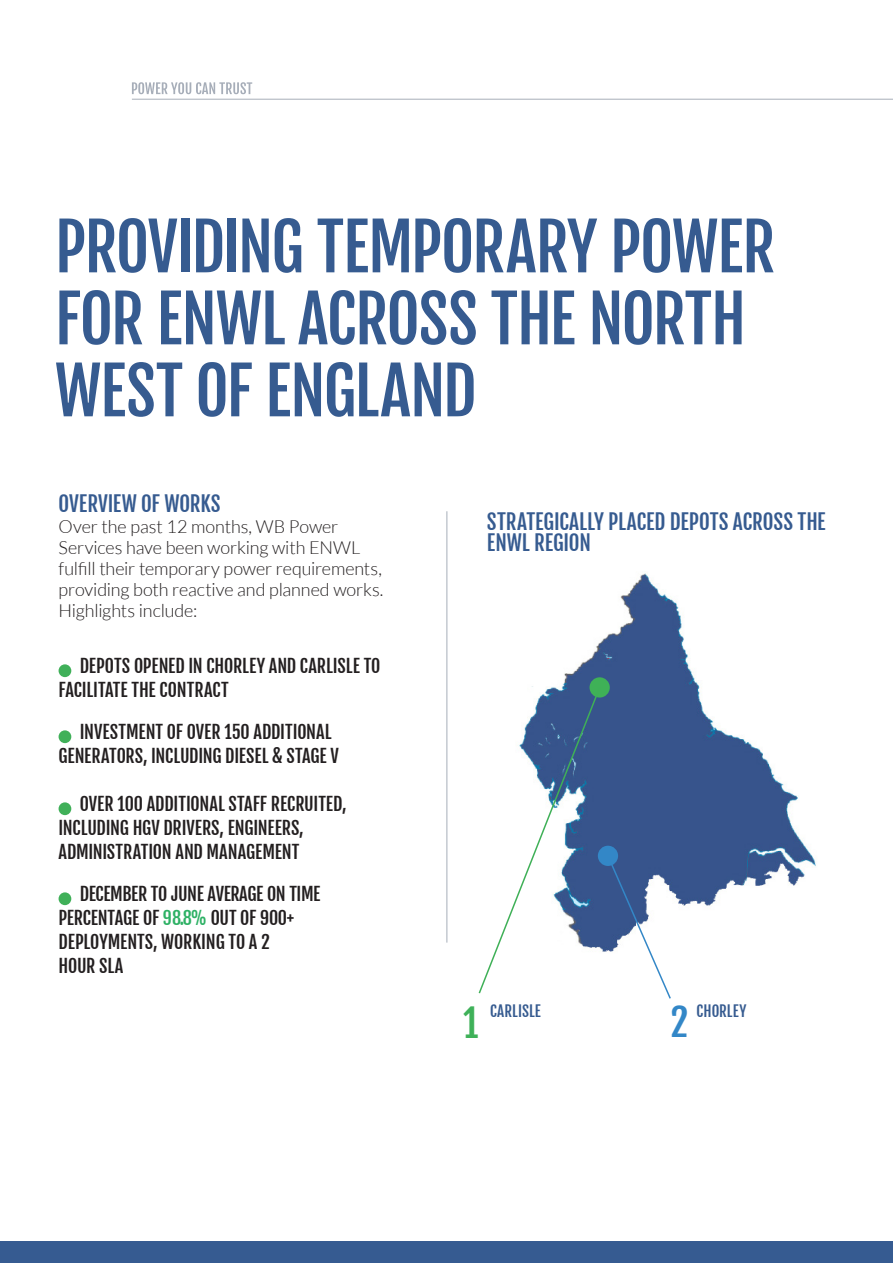
<style>
.page{position:relative;width:893px;height:1263px;background:#fff}
.page>*{position:absolute;margin:0;border:0;box-sizing:border-box;transform-origin:0 0}
.t1{font:64.5px/72px "Fjalla One";letter-spacing:-.02em;color:#365b90}
.t2{font:37.5px "Fjalla One";color:#3fb159}
.t3{font:37.5px "Fjalla One";color:#3387c7}
.t4{font:21px/21px "Fjalla One";letter-spacing:-.005em;color:#365b90}
.t5{font:18px/24px "Fjalla One";letter-spacing:-.005em;color:#231f20}
.t6{font:300 18px/21px "Lato";letter-spacing:-.005em;color:#231f20}
.t7{font:15px "Fjalla One";letter-spacing:.005em;color:#365b90}
.s1{color:#2eb165}
</style>
<div class="page">
<img style="left:562px;top:573px;width:254px;height:333px">
<hr style="left:132px;top:99px;width:761px;height:1px;background:#a7aeb9">
<svg style="left:132px;top:82px;width:120px;height:12px"></svg>
<hr style="left:446px;top:511px;width:1px;height:431px;background:#a7aeb9">
<div style="left:59px;top:664px;width:12px;height:13px;background:#40b059;border-radius:50%"></div>
<div style="left:59px;top:730px;width:12px;height:13px;background:#40b059;border-radius:50%"></div>
<div style="left:59px;top:802px;width:12px;height:13px;background:#40b059;border-radius:50%"></div>
<div style="left:59px;top:892px;width:12px;height:13px;background:#40b059;border-radius:50%"></div>
<div style="left:589px;top:677px;width:21px;height:20px;background:#3fb157;border-radius:50%"></div>
<svg style="left:478px;top:685px;width:194px;height:314px"></svg>
<div style="left:0;top:1241px;width:893px;height:22px;background:#365b91"></div>
<h1 class="t1" style="left:55px;top:211px;width:722px">PROVIDING TEMPORARY POWER<br>FOR ENWL ACROSS THE NORTH<br>WEST OF ENGLAND</h1>
<p class="t4" style="left:59px;top:493px;width:164px">OVERVIEW OF WORKS</p>
<p class="t6" style="left:59px;top:516px;width:326px">Over the past 12 months, WB Power Services have been working with ENWL fulfill their temporary power requirements, providing both reactive and planned works.<br>Highlights include:</p>
<p class="t5" style="left:59px;top:654px;width:323px;text-indent:21px">DEPOTS OPENED IN CHORLEY AND CARLISLE TO<br>FACILITATE THE CONTRACT</p>
<p class="t5" style="left:59px;top:720px;width:282px;text-indent:21px">INVESTMENT OF OVER 150 ADDITIONAL<br>GENERATORS, INCLUDING DIESEL &amp; STAGE V</p>
<p class="t5" style="left:59px;top:792px;width:290px;text-indent:21px">OVER 100 ADDITIONAL STAFF RECRUITED,<br>INCLUDING HGV DRIVERS, ENGINEERS,<br>ADMINISTRATION AND MANAGEMENT</p>
<p class="t5" style="left:59px;top:882px;width:263px;text-indent:21px">DECEMBER TO JUNE AVERAGE ON TIME<br>PERCENTAGE OF <span class="s1">98.8%</span> OUT OF 900+<br>DEPLOYMENTS, WORKING TO A 2<br>HOUR SLA</p>
<p class="t4" style="left:487px;top:511px;width:340px">STRATEGICALLY PLACED DEPOTS ACROSS THE<br>ENWL REGION</p>
<p class="t7" style="left:490px;top:1003px;width:52px">CARLISLE</p>
<p class="t7" style="left:697px;top:1003px;width:51px">CHORLEY</p>
<h2 class="t2" style="left:463px;top:1002px;width:17px">1</h2>
<h2 class="t3" style="left:670px;top:1001px;width:20px">2</h2>
</div>
